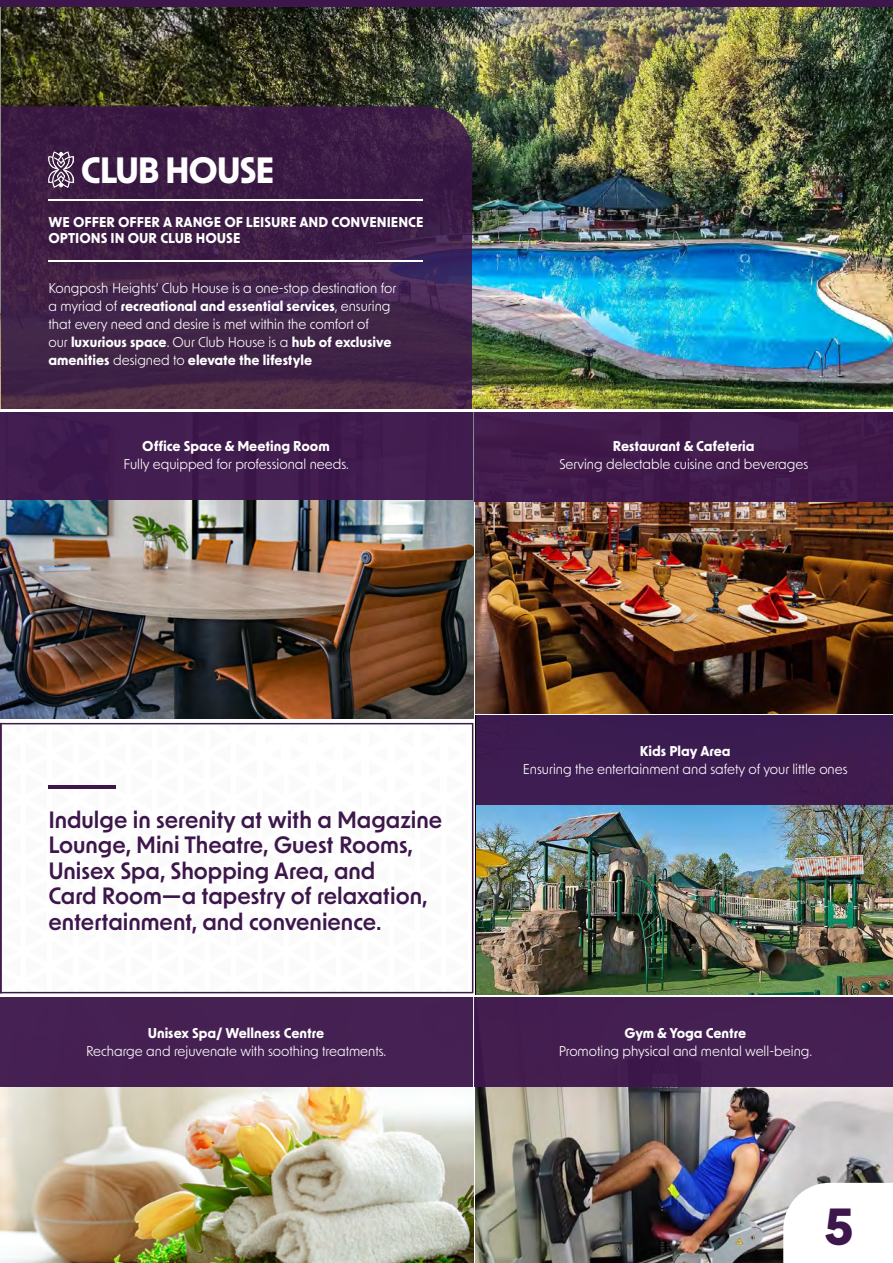
<style>
.page{position:relative;width:893px;height:1263px;background:#fff}
.page>*{position:absolute;margin:0;border:0;box-sizing:border-box;transform-origin:0 0}
.t1{font:700 49.5px "New Order";color:#3d164b}
.t2{font:700 34.8px "New Order";letter-spacing:-.04em;color:#fff}
.t3{font:600 22.5px/25.5px "New Order";color:#3d164b}
.t4{font:13.5px/18px "New Order";color:#fff}
.t5{font:700 13.5px/16.2px "New Order";color:#fff}
.s1{font-weight:700}
</style>
<div class="page">
<img style="left:476px;top:502px;width:417px;height:212px">
<img style="left:476px;top:804px;width:417px;height:191px">
<img style="left:476px;top:1086px;width:417px;height:177px">
<img style="left:1px;top:6px;width:892px;height:403px">
<img style="left:0;top:997px;width:473px;height:266px">
<img style="left:0;top:412px;width:473px;height:307px">
<svg style="left:1px;top:106px;width:471px;height:303px;background:#402247"></svg>
<svg style="left:783px;top:1183px;width:110px;height:80px"></svg>
<div style="left:0;top:0;width:893px;height:6px;background:#3d164b"></div>
<div style="left:0;top:723px;width:473px;height:270px;border:2px solid #401a4d"></div>
<img style="left:0;top:0;width:1px;height:410px">
<svg style="left:0;top:106px;width:1px;height:303px"></svg>
<hr style="left:48px;top:199px;width:375px;height:1px;background:#fff">
<hr style="left:48px;top:261px;width:375px;height:1px;background:#fff">
<img style="left:48px;top:151px;width:25px;height:36px">
<div style="left:475px;top:412px;width:418px;height:90px;background:#3d164b"></div>
<div style="left:476px;top:715px;width:417px;height:89px;background:#3d164b"></div>
<div style="left:475px;top:997px;width:418px;height:89px;background:#451f51"></div>
<div style="left:0;top:410px;width:472px;height:89px;background:#421d4f"></div>
<div style="left:0;top:997px;width:472px;height:89px;background:#462152"></div>
<hr style="left:48px;top:786px;width:68px;height:3px;background:#3d164b">
<hr style="left:0;top:409px;width:893px;height:3px;background:#fff">
<h2 class="t2" style="left:81px;top:148px;width:195px">CLUB HOUSE</h2>
<p class="t5" style="left:48px;top:214px;width:377px">WE OFFER OFFER A RANGE OF LEISURE AND CONVENIENCE<br>OPTIONS IN OUR CLUB HOUSE</p>
<p class="t4" style="left:48px;top:279px;width:349px">Kongposh Heights’ Club House is a one-stop destination for a myriad of <span class="s1">recreational and essential services</span>, ensuring that every need and desire is met within the comfort of<br>our <span class="s1">luxurious space</span>. Our Club House is a <span class="s1">hub of exclusive amenities</span> designed to <span class="s1">elevate the lifestyle</span></p>
<p class="t5" style="left:142px;top:438px;width:189px">Office Space &amp; Meeting Room</p>
<p class="t4" style="left:123px;top:455px;width:227px">Fully equipped for professional needs.</p>
<p class="t5" style="left:613px;top:438px;width:143px">Restaurant &amp; Cafeteria</p>
<p class="t4" style="left:559px;top:455px;width:250px">Serving delectable cuisine and beverages</p>
<h3 class="t3" style="left:48px;top:806px;width:395px">Indulge in serenity at with a Magazine Lounge, Mini Theatre, Guest Rooms, Unisex Spa, Shopping Area, and<br>Card Room—a tapestry of relaxation, entertainment, and convenience.</h3>
<p class="t5" style="left:148px;top:1024px;width:178px">Unisex Spa/ Wellness Centre</p>
<p class="t4" style="left:86px;top:1042px;width:302px">Recharge and rejuvenate with soothing treatments.</p>
<p class="t5" style="left:640px;top:743px;width:92px">Kids Play Area</p>
<p class="t4" style="left:523px;top:760px;width:326px">Ensuring the entertainment and safety of your little ones</p>
<p class="t5" style="left:624px;top:1024px;width:123px">Gym &amp; Yoga Centre</p>
<p class="t4" style="left:559px;top:1042px;width:255px">Promoting physical and mental well-being.</p>
<h1 class="t1" style="left:824px;top:1194px;width:31px">5</h1>
</div>
